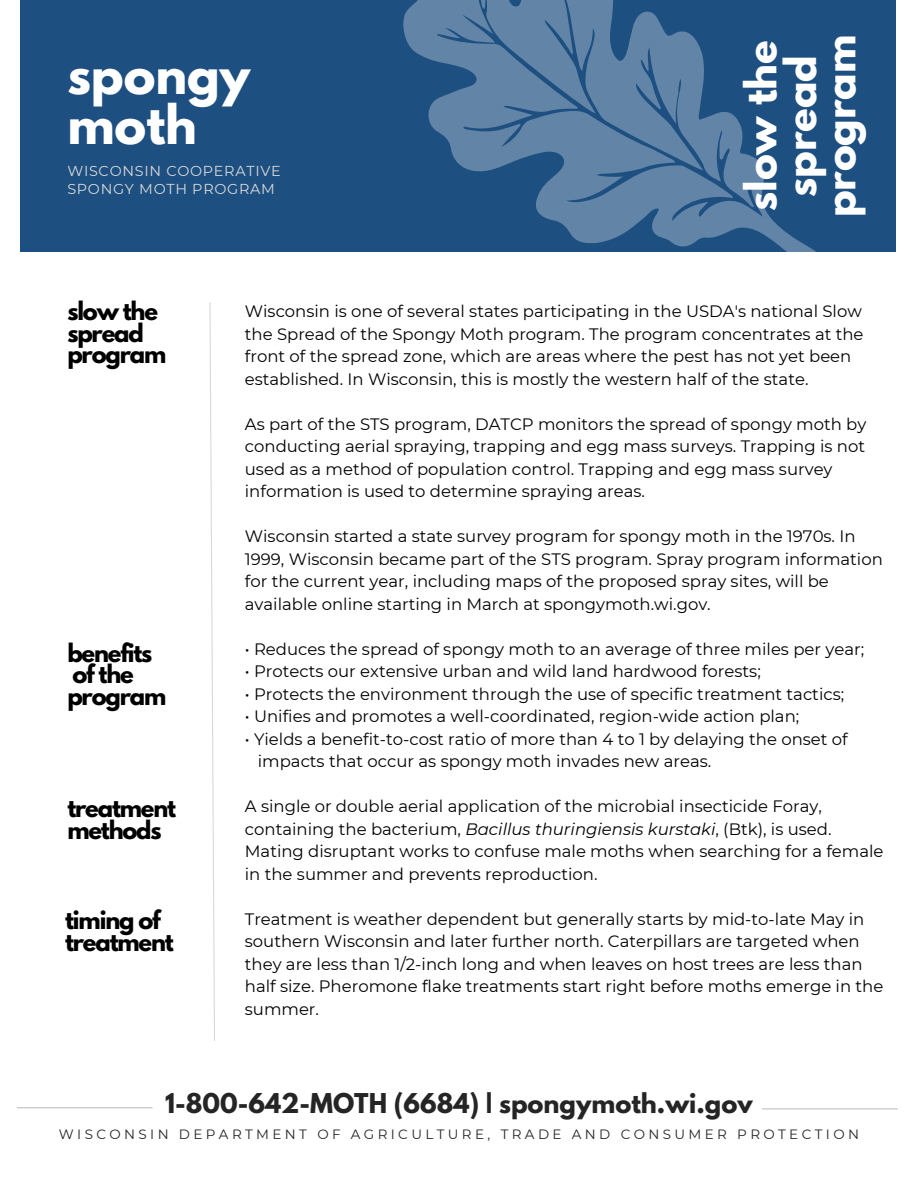
<style>
.page{position:relative;width:918px;height:1188px;background:#fff}
.page>*{position:absolute;margin:0;border:0;box-sizing:border-box;transform-origin:0 0}
.t1{font:700 48px "League Spartan";color:#fff}
.t2{font:700 39px "League Spartan";color:#fff}
.t3{font:700 24.15px "League Spartan";color:#252525}
.t4{font:700 22.65px/21.3px "League Spartan";letter-spacing:-.05em;color:#000}
.t5{font:16.5px/22.5px "Montserrat";color:#000}
.t6{font:14.4px/18px "Montserrat";letter-spacing:.05em;color:#d9d9d9}
.t7{font:13.5px "Montserrat";letter-spacing:.25em;color:#252525}
.s1{font-style:italic}
</style>
<div class="page">
<div style="left:21px;top:0;width:875px;height:251px;background:#1d4f81"></div>
<svg style="left:346px;top:0;width:546px;height:252px"></svg>
<hr style="left:17px;top:1107px;width:135px;height:1px;background:#c0c0c0">
<hr style="left:762px;top:1108px;width:135px;height:1px;background:#c0c0c0">
<svg style="left:209px;top:302px;width:6px;height:739px"></svg>
<p class="t1" style="left:67px;top:51px;width:184px">spongy</p>
<p class="t1" style="left:67px;top:101px;width:131px">moth</p>
<p class="t6" style="left:67px;top:162px;width:215px">WISCONSIN COOPERATIVE<br>SPONGY MOTH PROGRAM</p>
<p class="t2" style="left:742px;top:211px;width:172px;rotate:-90deg">slow the</p>
<p class="t2" style="left:781px;top:197px;width:143px;rotate:-90deg">spread</p>
<p class="t2" style="left:820px;top:217px;width:184px;rotate:-90deg">program</p>
<p class="t4" style="left:67px;top:304px;width:101px">slow the spread program</p>
<p class="t4" style="left:67px;top:645px;width:101px">benefits of the program</p>
<p class="t4" style="left:67px;top:800px;width:110px">treatment</p>
<p class="t4" style="left:67px;top:822px;width:96px">methods</p>
<p class="t4" style="left:65px;top:912px;width:110px">timing of treatment</p>
<p class="t5" style="left:245px;top:300px;width:620px">Wisconsin is one of several states participating in the USDA's national Slow the Spread of the Spongy Moth program. The program concentrates at the front of the spread zone, which are areas where the pest has not yet been established. In Wisconsin, this is mostly the western half of the state.</p>
<p class="t5" style="left:245px;top:412px;width:623px">As part of the STS program, DATCP monitors the spread of spongy moth by conducting aerial spraying, trapping and egg mass surveys. Trapping is not used as a method of population control. Trapping and egg mass survey information is used to determine spraying areas.</p>
<p class="t5" style="left:245px;top:525px;width:639px">Wisconsin started a state survey program for spongy moth in the 1970s. In 1999, Wisconsin became part of the STS program. Spray program information for the current year, including maps of the proposed spray sites, will be available online starting in March at spongymoth.wi.gov.</p>
<p class="t5" style="left:245px;top:637px;width:621px">• Reduces the spread of spongy moth to an average of three miles per year;</p>
<p class="t5" style="left:245px;top:660px;width:517px">• Protects our extensive urban and wild land hardwood forests;</p>
<p class="t5" style="left:245px;top:682px;width:601px">• Protects the environment through the use of specific treatment tactics;</p>
<p class="t5" style="left:245px;top:705px;width:556px">• Unifies and promotes a well-coordinated, region-wide action plan;</p>
<p class="t5" style="left:245px;top:727px;width:604px">• Yields a benefit-to-cost ratio of more than 4 to 1 by delaying the onset of</p>
<p class="t5" style="left:258px;top:750px;width:455px">impacts that occur as spongy moth invades new areas.</p>
<p class="t5" style="left:245px;top:795px;width:640px">A single or double aerial application of the microbial insecticide Foray, containing the bacterium, <span class="s1">Bacillus thuringiensis kurstaki</span>, (Btk), is used.<br>Mating disruptant works to confuse male moths when searching for a female in the summer and prevents reproduction.</p>
<p class="t5" style="left:245px;top:907px;width:640px">Treatment is weather dependent but generally starts by mid-to-late May in southern Wisconsin and later further north. Caterpillars are targeted when they are less than 1/2-inch long and when leaves on host trees are less than half size. Pheromone flake treatments start right before moths emerge in the summer.</p>
<p class="t3" style="left:165px;top:1091px;width:589px">1-800-642-MOTH (6684) | spongymoth.wi.gov</p>
<p class="t7" style="left:59px;top:1126px;width:802px">WISCONSIN DEPARTMENT OF AGRICULTURE, TRADE AND CONSUMER PROTECTION</p>
</div>
